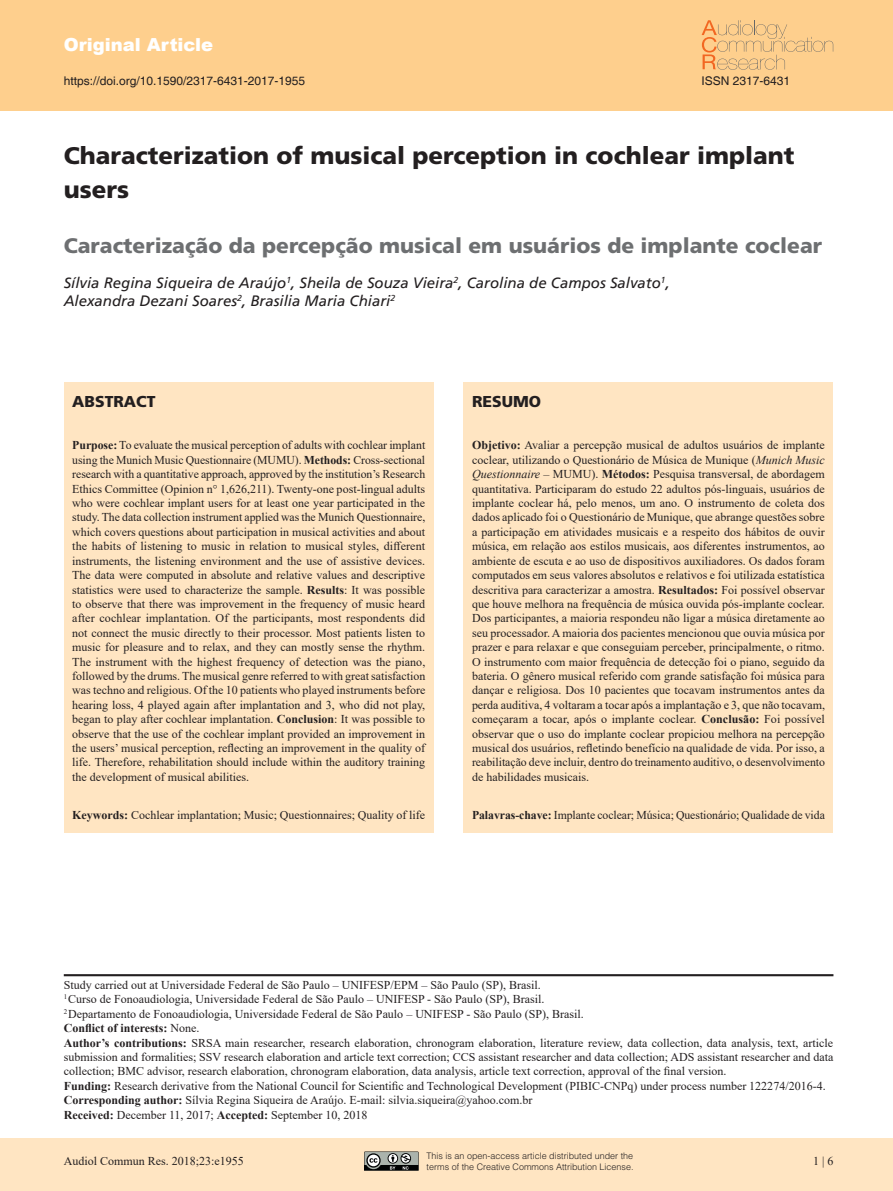
<style>
.page{position:relative;width:893px;height:1191px;background:#fff}
.page>*{position:absolute;margin:0;border:0;box-sizing:border-box;transform-origin:0 0}
.ArticleTitle{font:900 24px/34.5px "Frutiger LT Std";color:#231f20}
.ArticleTitle-Trans1{font:900 21px "Frutiger LT Std";color:#6d6f71}
.t1{font:900 18px "Arial";color:#fff}
.AbstractTitle-Trans1{font:900 15.75px "Frutiger LT Std";color:#231f20}
.AbstractTitle{font:900 15.75px "Frutiger LT Std";color:#231f20}
.Authors{font:italic 15px/18px "Frutiger LT";color:#231f20}
.Abstract-Trans1{font:12px/14.4px "Times New Roman";color:#231f20;text-align:justify}
.Abstract{font:12px/14.4px "Times New Roman";color:#231f20;text-align:justify}
.fnAuthor-notesContri{font:12px/14.4px "Times New Roman";color:#231f20;text-align:justify}
.Affiliations{font:12px "Times New Roman";color:#231f20}
.fnSupported-by{font:12px "Times New Roman";color:#231f20}
.Correspondence{font:12px "Times New Roman";color:#231f20}
.fnArticleOther{font:12px "Times New Roman";color:#231f20}
.Keywords{font:12px "Times New Roman";letter-spacing:-.005em;color:#231f20}
.Keywords-Trans1{font:12px "Times New Roman";color:#231f20}
.t2{font:12px "Helvetica";color:#231f20}
.History{font:12px "Times New Roman";color:#231f20}
.fnConflict{font:700 12px "Times New Roman";color:#231f20}
.t3{font:300 9px/10.8px "Helvetica LT Std";color:#231f20}
.s1{font-weight:700}
.s2{font-style:italic}
.s3{font-weight:400}
</style>
<div class="page">
<div style="left:0;top:0;width:893px;height:111px;background:#fecf8d"></div>
<svg style="left:702px;top:20px;width:131px;height:50px"></svg>
<div style="left:0;top:1138px;width:893px;height:53px;background:#ffe5c2"></div>
<svg style="left:364px;top:1151px;width:55px;height:20px"></svg>
<div style="left:463px;top:383px;width:370px;height:450px;background:#ffe5c2"></div>
<div style="left:64px;top:383px;width:370px;height:450px;background:#ffe5c2"></div>
<hr style="left:64px;top:974px;width:769px;height:2px;background:#231f20">
<h3 class="t1" style="left:64px;top:32px;width:151px">Original Article</h3>
<p class="t2" style="left:64px;top:74px;width:243px">https://doi.org/10.1590/2317-6431-2017-1955</p>
<p class="t2" style="left:701px;top:74px;width:90px">ISSN 2317-6431</p>
<p class="ArticleTitle" style="left:64px;top:138px;width:732px">Characterization of musical perception in cochlear implant users</p>
<p class="ArticleTitle-Trans1" style="left:64px;top:233px;width:760px">Caracterização da percepção musical em usuários de implante coclear</p>
<p class="Authors" style="left:64px;top:273px;width:608px">Sílvia Regina Siqueira de Araújo<sup>1</sup>, Sheila de Souza Vieira<sup>2</sup>, Carolina de Campos Salvato<sup>1</sup>,<br>Alexandra Dezani Soares<sup>2</sup>, Brasilia Maria Chiari<sup>2</sup></p>
<p class="AbstractTitle-Trans1" style="left:72px;top:392px;width:85px">ABSTRACT</p>
<p class="Abstract-Trans1" style="left:72px;top:438px;width:355px"><span class="s1">Purpose:</span> To evaluate the musical perception of adults with cochlear implant using the Munich Music Questionnaire (MUMU). <span class="s1">Methods:</span> Cross-sectional research with a quantitative approach, approved by the institution’s Research Ethics Committee (Opinion n° 1,626,211). Twenty-one post-lingual adults who were cochlear implant users for at least one year participated in the study. The data collection instrument applied was the Munich Questionnaire, which covers questions about participation in musical activities and about the habits of listening to music in relation to musical styles, different instruments, the listening environment and the use of assistive devices.<br>The data were computed in absolute and relative values and descriptive statistics were used to characterize the sample. <span class="s1">Results</span>: It was possible to observe that there was improvement in the frequency of music heard after cochlear implantation. Of the participants, most respondents did not connect the music directly to their processor. Most patients listen to music for pleasure and to relax, and they can mostly sense the rhythm.<br>The instrument with the highest frequency of detection was the piano, followed by the drums. The musical genre referred to with great satisfaction was techno and religious. Of the 10 patients who played instruments before hearing loss, 4 played again after implantation and 3, who did not play, began to play after cochlear implantation. <span class="s1">Conclusion</span>: It was possible to observe that the use of the cochlear implant provided an improvement in the users’ musical perception, reflecting an improvement in the quality of life. Therefore, rehabilitation should include within the auditory training the development of musical abilities.</p>
<p class="Keywords-Trans1" style="left:72px;top:806px;width:354px"><span class="s1">Keywords:</span> Cochlear implantation; Music; Questionnaires; Quality of life</p>
<p class="AbstractTitle" style="left:472px;top:392px;width:71px">RESUMO</p>
<p class="Abstract" style="left:472px;top:438px;width:355px"><span class="s1">Objetivo:</span> Avaliar a percepção musical de adultos usuários de implante coclear, utilizando o Questionário de Música de Munique (<span class="s2">Munich Music Questionnaire</span> – MUMU). <span class="s1">Métodos:</span> Pesquisa transversal, de abordagem quantitativa. Participaram do estudo 22 adultos pós-linguais, usuários de implante coclear há, pelo menos, um ano. O instrumento de coleta dos dados aplicado foi o Questionário de Munique, que abrange questões sobre a participação em atividades musicais e a respeito dos hábitos de ouvir música, em relação aos estilos musicais, aos diferentes instrumentos, ao ambiente de escuta e ao uso de dispositivos auxiliadores. Os dados foram computados em seus valores absolutos e relativos e foi utilizada estatística descritiva para caracterizar a amostra. <span class="s1">Resultados:</span> Foi possível observar que houve melhora na frequência de música ouvida pós-implante coclear.<br>Dos participantes, a maioria respondeu não ligar a música diretamente ao seu processador. A maioria dos pacientes mencionou que ouvia música por prazer e para relaxar e que conseguiam perceber, principalmente, o ritmo.<br>O instrumento com maior frequência de detecção foi o piano, seguido da bateria. O gênero musical referido com grande satisfação foi música para dançar e religiosa. Dos 10 pacientes que tocavam instrumentos antes da perda auditiva, 4 voltaram a tocar após a implantação e 3, que não tocavam, começaram a tocar, após o implante coclear. <span class="s1">Conclusão:</span> Foi possível observar que o uso do implante coclear propiciou melhora na percepção musical dos usuários, refletindo benefício na qualidade de vida. Por isso, a reabilitação deve incluir, dentro do treinamento auditivo, o desenvolvimento de habilidades musicais.</p>
<p class="Keywords" style="left:472px;top:806px;width:354px"><span class="s1">Palavras-chave:</span> Implante coclear; Música; Questionário; Qualidade de vida</p>
<p class="fnArticleOther" style="left:64px;top:976px;width:478px">Study carried out at Universidade Federal de São Paulo – UNIFESP/EPM – São Paulo (SP), Brasil.</p>
<p class="Affiliations" style="left:64px;top:991px;width:482px"><sup>1</sup>Curso de Fonoaudiologia, Universidade Federal de São Paulo – UNIFESP - São Paulo (SP), Brasil.</p>
<p class="Affiliations" style="left:64px;top:1005px;width:522px"><sup>2</sup>Departamento de Fonoaudiologia, Universidade Federal de São Paulo – UNIFESP - São Paulo (SP), Brasil.</p>
<p class="fnConflict" style="left:64px;top:1019px;width:137px">Conflict of interests: <span class="s3">None.</span></p>
<p class="fnAuthor-notesContri" style="left:64px;top:1035px;width:771px"><span class="s1">Author’s contributions:</span> SRSA main researcher, research elaboration, chronogram elaboration, literature review, data collection, data analysis, text, article submission and formalities; SSV research elaboration and article text correction; CCS assistant researcher and data collection; ADS assistant researcher and data collection; BMC advisor, research elaboration, chronogram elaboration, data analysis, article text correction, approval of the final version.</p>
<p class="fnSupported-by" style="left:64px;top:1077px;width:763px"><span class="s1">Funding:</span> Research derivative from the National Council for Scientific and Technological Development (PIBIC-CNPq) under process number 122274/2016-4.</p>
<p class="Correspondence" style="left:64px;top:1091px;width:470px"><span class="s1">Corresponding author:</span> Sílvia Regina Siqueira de Araújo. E-mail: silvia.siqueira@yahoo.com.br</p>
<p class="History" style="left:64px;top:1106px;width:305px"><span class="s1">Received:</span> December 11, 2017; <span class="s1">Accepted:</span> September 10, 2018</p>
<p class="t3" style="left:426px;top:1150px;width:209px">This is an open-access article distributed under the terms of the Creative Commons Attribution License.</p>
<p class="Abstract-Trans1" style="left:64px;top:1153px;width:182px">Audiol Commun Res. 2018;23:e1955</p>
<p class="Abstract-Trans1" style="left:813px;top:1153px;width:22px">1 | 6</p>
</div>
